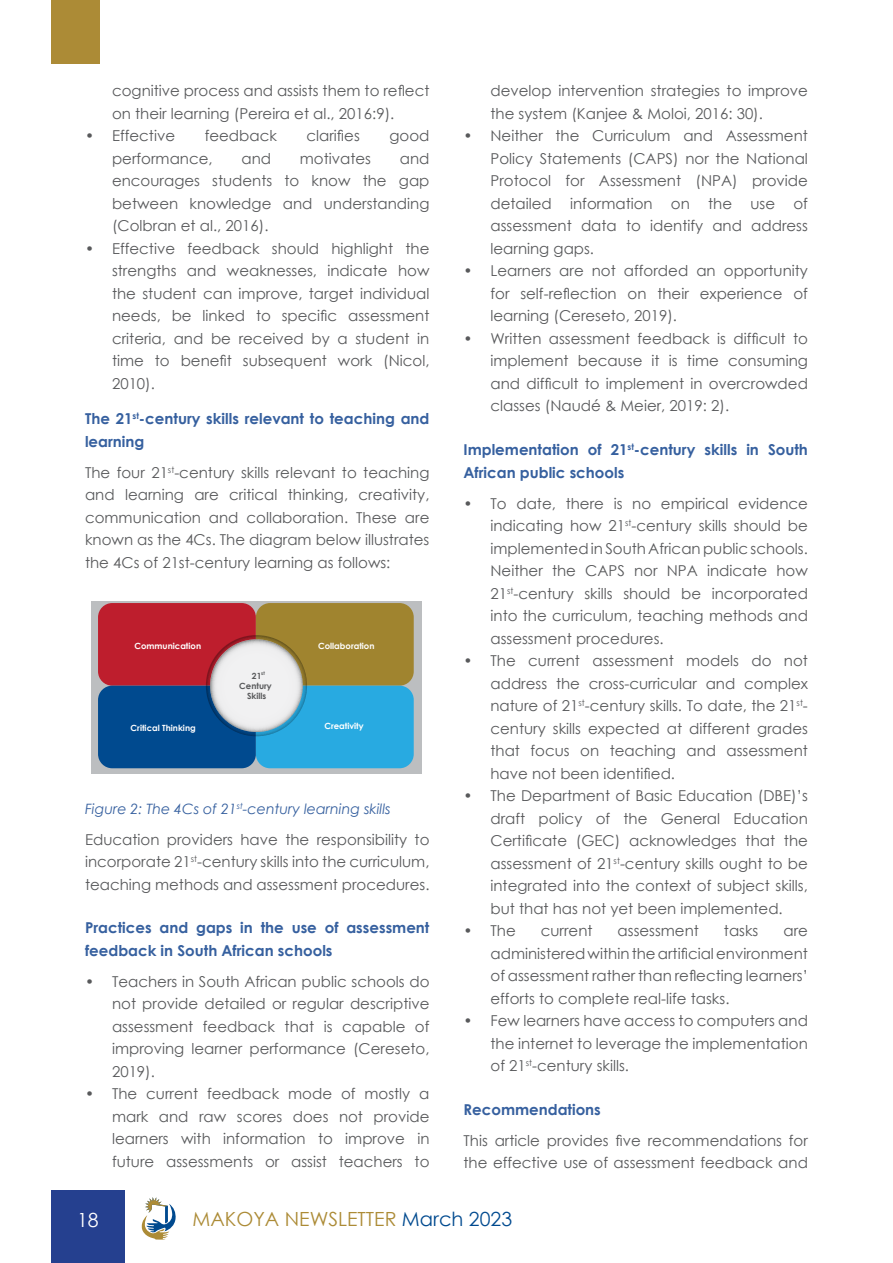
<style>
.page{position:relative;width:893px;height:1263px;background:#fff}
.page>*{position:absolute;margin:0;border:0;box-sizing:border-box;transform-origin:0 0}
.t1{font:19.5px "Century Gothic";color:#ac8b36}
.t2{font:19.5px "Century Gothic";color:#fff}
.t3{font:15px/22.5px "Century Gothic";color:#58595b;text-align:justify}
.t4{font:700 15px/22.5px "Century Gothic";color:#36609f}
.t5{font:italic 14.25px "Century Gothic";color:#36609f}
.t6{font:700 8.55px "Century Gothic";color:#fff}
.t7{font:700 8.55px/10.2px "Century Gothic";color:#58595b;text-align:center}
.t8{font:700 4.8px "Century Gothic";color:#58595b}
.s1{color:#004a8f}
</style>
<div class="page">
<div style="left:51px;top:1191px;width:74px;height:72px;background:#25408f"></div>
<div style="left:51px;top:0;width:48px;height:64px;background:#ac8b36"></div>
<svg style="left:141px;top:1197px;width:35px;height:42px"></svg>
<div style="left:91px;top:601px;width:330px;height:172px;background:#bcbec0"></div>
<div style="left:98px;top:603px;width:158px;height:83px;background:#be1e2d;border-radius:14px"></div>
<div style="left:98px;top:686px;width:158px;height:82px;background:#004a8f;border-radius:14px"></div>
<div style="left:256px;top:603px;width:158px;height:83px;background:#a0842f;border-radius:14px"></div>
<div style="left:256px;top:686px;width:158px;height:82px;background:#28aae1;border-radius:14px"></div>
<svg style="left:206px;top:635px;width:101px;height:101px"></svg>
<p class="t3" style="left:112px;top:79px;width:319px">cognitive process and assists them to reflect on their learning (Pereira et al., 2016:9).</p>
<p class="t3" style="left:85px;top:124px;width:92px">• Effective</p>
<p class="t3" style="left:205px;top:124px;width:74px">feedback</p>
<p class="t3" style="left:306px;top:124px;width:55px">clarifies</p>
<p class="t3" style="left:389px;top:124px;width:42px">good</p>
<p class="t3" style="left:112px;top:147px;width:102px">performance,</p>
<p class="t3" style="left:241px;top:147px;width:31px">and</p>
<p class="t3" style="left:300px;top:147px;width:73px">motivates</p>
<p class="t3" style="left:112px;top:147px;width:319px;text-indent:288px">and encourages students to know the gap between knowledge and understanding (Colbran et al., 2016).</p>
<p class="t3" style="left:112px;top:237px;width:319px;text-indent:-27px">• Effective feedback should highlight the strengths and weaknesses, indicate how the student can improve, target individual needs, be linked to specific assessment criteria, and be received by a student in time to benefit subsequent work (Nicol, 2010).</p>
<p class="t4" style="left:85px;top:407px;width:346px">The 21<sup>st</sup>-century skills relevant to teaching and learning</p>
<p class="t3" style="left:85px;top:461px;width:346px">The four 21<sup>st</sup>-century skills relevant to teaching and learning are critical thinking, creativity, communication and collaboration. These are known as the 4Cs. The diagram below illustrates the 4Cs of 21st-century learning as follows:</p>
<p class="t6" style="left:135px;top:639px;width:68px">Communication</p>
<p class="t8" style="left:261px;top:669px;width:5px">st</p>
<p class="t7" style="left:239px;top:670px;width:34px">21<br>Century<br>Skills</p>
<p class="t6" style="left:318px;top:639px;width:58px">Collaboration</p>
<p class="t6" style="left:131px;top:721px;width:67px">Critical Thinking</p>
<p class="t6" style="left:324px;top:719px;width:41px">Creativity</p>
<p class="t5" style="left:85px;top:800px;width:307px">Figure 2: The 4Cs of 21<sup>st</sup>-century learning skills</p>
<p class="t3" style="left:85px;top:828px;width:346px">Education providers have the responsibility to incorporate 21<sup>st</sup>-century skills into the curriculum, teaching methods and assessment procedures.</p>
<p class="t4" style="left:85px;top:916px;width:346px">Practices and gaps in the use of assessment feedback in South African schools</p>
<p class="t3" style="left:112px;top:970px;width:319px;text-indent:-27px">• Teachers in South African public schools do not provide detailed or regular descriptive assessment feedback that is capable of improving learner performance (Cereseto, 2019).</p>
<p class="t3" style="left:112px;top:1082px;width:319px;text-indent:-27px">• The current feedback mode of mostly a mark and raw scores does not provide learners with information to improve in future assessments or assist teachers to</p>
<p class="t3" style="left:490px;top:79px;width:319px">develop intervention strategies to improve the system (Kanjee &amp; Moloi, 2016: 30).</p>
<p class="t3" style="left:490px;top:124px;width:319px;text-indent:-27px">• Neither the Curriculum and Assessment Policy Statements (CAPS) nor the National Protocol for Assessment (NPA) provide detailed information on the use of assessment data to identify and address learning gaps.</p>
<p class="t3" style="left:490px;top:259px;width:319px;text-indent:-27px">• Learners are not afforded an opportunity for self-reflection on their experience of learning (Cereseto, 2019).</p>
<p class="t3" style="left:490px;top:327px;width:319px;text-indent:-27px">• Written assessment feedback is difficult to implement because it is time consuming and difficult to implement in overcrowded classes (Naudé &amp; Meier, 2019: 2).</p>
<p class="t4" style="left:463px;top:438px;width:346px">Implementation of 21<sup>st</sup>-century skills in South<br>African public schools</p>
<p class="t3" style="left:490px;top:492px;width:319px;text-indent:-27px">• To date, there is no empirical evidence indicating how 21<sup>st</sup>-century skills should be implemented in South African public schools.<br>Neither the CAPS nor NPA indicate how 21<sup>st</sup>-century skills should be incorporated into the curriculum, teaching methods and assessment procedures.</p>
<p class="t3" style="left:490px;top:649px;width:319px;text-indent:-27px">• The current assessment models do not address the cross-curricular and complex nature of 21<sup>st</sup>-century skills. To date, the 21<sup>st&shy;</sup>century skills expected at different grades that focus on teaching and assessment have not been identified.</p>
<p class="t3" style="left:490px;top:784px;width:319px;text-indent:-27px">• The Department of Basic Education (DBE)’s draft policy of the General Education Certificate (GEC) acknowledges that the assessment of 21<sup>st</sup>-century skills ought to be integrated into the context of subject skills, but that has not yet been implemented.</p>
<p class="t3" style="left:463px;top:919px;width:54px">• The</p>
<p class="t3" style="left:541px;top:919px;width:53px">current</p>
<p class="t3" style="left:618px;top:919px;width:83px">assessment</p>
<p class="t3" style="left:724px;top:919px;width:36px">tasks</p>
<p class="t3" style="left:490px;top:919px;width:319px;text-indent:293px">are administered within the artificial environment of assessment rather than reflecting learners’ efforts to complete real-life tasks.</p>
<p class="t3" style="left:490px;top:1009px;width:319px;text-indent:-27px">• Few learners have access to computers and the internet to leverage the implementation of 21<sup>st</sup>-century skills.</p>
<p class="t4" style="left:463px;top:1097px;width:139px">Recommendations</p>
<p class="t3" style="left:463px;top:1129px;width:346px">This article provides five recommendations for the effective use of assessment feedback and</p>
<h1 class="t2" style="left:77px;top:1206px;width:23px">18</h1>
<h1 class="t1" style="left:193px;top:1206px;width:321px">MAKOYA NEWSLETTER <span class="s1">March 2023</span></h1>
</div>
